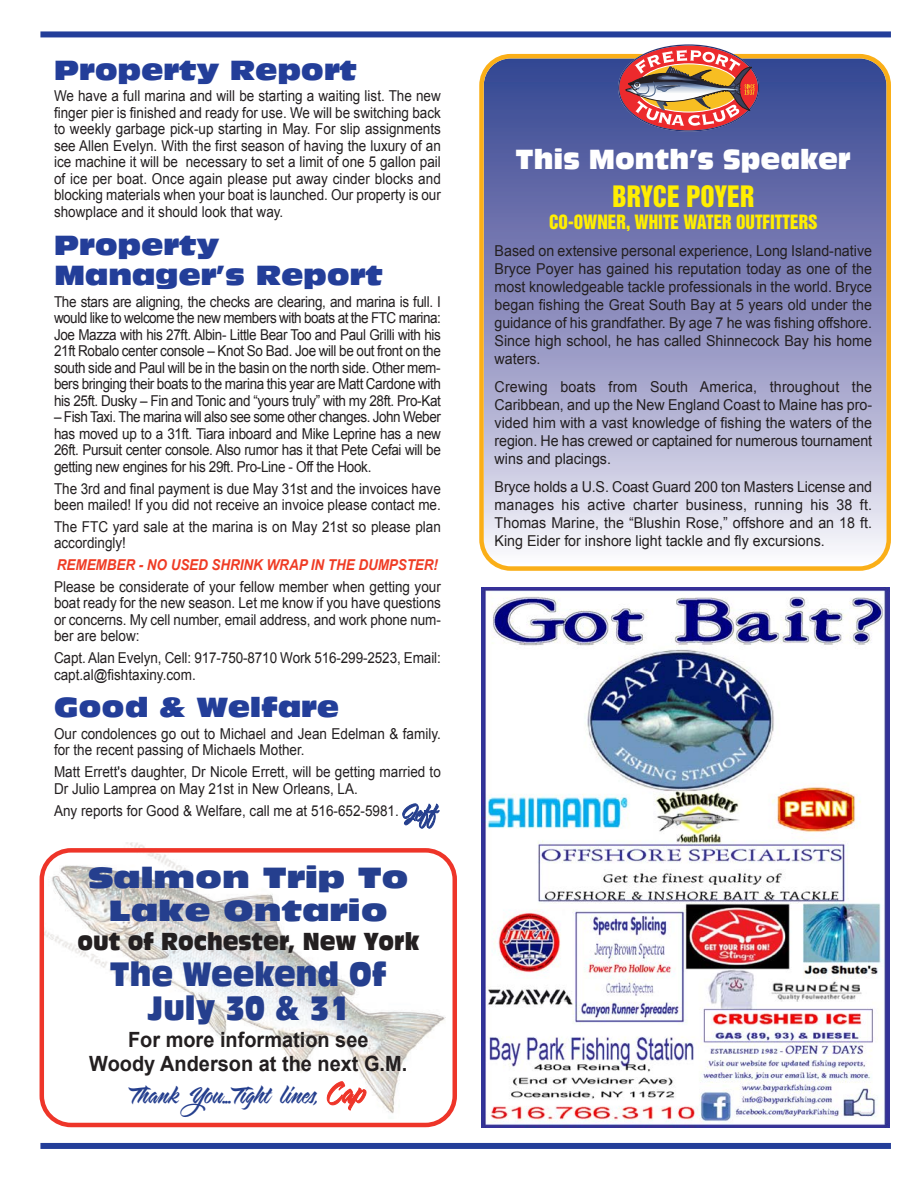
<style>
.page{position:relative;width:918px;height:1188px;background:#fff}
.page>*{position:absolute;margin:0;border:0;box-sizing:border-box;transform-origin:0 0}
.t1{font:33px/33.9px "Antique Olive Std Compact";color:#253f8e;text-align:center;scale:.85 1}
.t2{font:30px "Sarah Script";letter-spacing:-.01em;color:#253f8e;scale:.95 1}
.t3{font:28.5px/32.4px "Antique Olive Nord";color:#253f8e;text-align:center}
.t4{font:27px/29.4px "Antique Olive Nord";color:#233e99;scale:.9 1}
.t5{font:27px "Antique Olive Std Compact";color:#fff;scale:.95 1}
.t6{font:27px "Helvetica Inserat LT Std";color:#ffee01;scale:.95 1}
.t7{font:24px "Antique Olive Std Compact";color:#231f20;scale:.85 1}
.t8{font:700 21px/23.4px "Arial";color:#231f20;text-align:center;scale:.95 1}
.t9{font:18px "Helvetica Inserat LT Std";color:#ffee01;scale:.95 1}
.t10{font:15px/16.5px "Arial";color:#231f20;scale:.9 1}
.t11{font:15px/18px "Arial";color:#231f20;text-align:justify;scale:.95 1}
.t12{font:italic 700 15px "Arial";letter-spacing:-.005em;color:#ef3c25;scale:.9 1}
.s1{font-family:"Sarah Script";font-size:28.5px;color:#253f8e}
.s2{font-size:36px;color:#ee3529}
</style>
<div class="page">
<div style="left:40px;top:31px;width:851px;height:6px;background:#233e99"></div>
<div style="left:40px;top:1143px;width:851px;height:6px;background:#233e99"></div>
<svg style="left:479px;top:54px;width:412px;height:517px;background:#9999bd"></svg>
<svg style="left:618px;top:44px;width:141px;height:88px;background:#b97973"></svg>
<svg style="left:40px;top:848px;width:417px;height:279px"></svg>
<img style="left:481px;top:587px;width:409px;height:541px">
<h3 class="t4" style="left:54px;top:57px;width:338px">Property Report</h3>
<p class="t10" style="left:54px;top:88px;width:431px;text-align:justify">We have a full marina and will be starting a waiting list. The new finger pier is finished and ready for use. We will be switching back to weekly garbage pick-up starting in May. For slip assignments see Allen Evelyn. With the first season of having the luxury of an ice machine it will be necessary to set a limit of one 5 gallon pail of ice per boat. Once again please put away cinder blocks and blocking materials when your boat is launched. Our property is our showplace and it should look that way.</p>
<h3 class="t4" style="left:54px;top:233px;width:367px">Property<br>Manager’s Report</h3>
<p class="t10" style="left:54px;top:293px;width:431px;text-align:justify">The stars are aligning, the checks are clearing, and marina is full. I would like to welcome the new members with boats at the FTC marina:<br>Joe Mazza with his 27ft. Albin- Little Bear Too and Paul Grilli with his 21ft Robalo center console – Knot So Bad. Joe will be out front on the south side and Paul will be in the basin on the north side. Other mem&shy;bers bringing their boats to the marina this year are Matt Cardone with his 25ft. Dusky – Fin and Tonic and “yours truly” with my 28ft. Pro-Kat</p>
<p class="t10" style="left:54px;top:409px;width:431px;text-align:justify">– Fish Taxi. The marina will also see some other changes. John Weber has moved up to a 31ft. Tiara inboard and Mike Leprine has a new 26ft. Pursuit center console. Also rumor has it that Pete Cefai will be getting new engines for his 29ft. Pro-Line - Off the Hook.</p>
<p class="t10" style="left:54px;top:480px;width:431px">The 3rd and final payment is due May 31st and the invoices have been mailed! If you did not receive an invoice please contact me.</p>
<p class="t10" style="left:54px;top:518px;width:431px">The FTC yard sale at the marina is on May 21st so please plan accordingly!</p>
<p class="t12" style="left:57px;top:556px;width:425px">REMEMBER - NO USED SHRINK WRAP IN THE DUMPSTER!</p>
<p class="t10" style="left:54px;top:578px;width:431px;text-align:justify">Please be considerate of your fellow member when getting your boat ready for the new season. Let me know if you have questions or concerns. My cell number, email address, and work phone num&shy;ber are below:</p>
<p class="t10" style="left:54px;top:650px;width:431px">Capt. Alan Evelyn, Cell: 917-750-8710 Work 516-299-2523, Email: capt.al@fishtaxiny.com.</p>
<h3 class="t4" style="left:54px;top:694px;width:319px">Good &amp; Welfare</h3>
<p class="t10" style="left:54px;top:725px;width:431px">Our condolences go out to Michael and Jean Edelman &amp; family. for the recent passing of Michaels Mother.</p>
<p class="t10" style="left:54px;top:764px;width:431px">Matt Errett's daughter, Dr Nicole Errett, will be getting married to<br>Dr Julio Lamprea on May 21st in New Orleans, LA.</p>
<p class="t10" style="left:54px;top:802px;width:428px">Any reports for Good &amp; Welfare, call me at 516-652-5981. <span class="s1">Jeff</span></p>
<h3 class="t3" style="left:88px;top:864px;width:322px">Salmon Trip To<br>Lake Ontario</h3>
<h3 class="t7" style="left:78px;top:932px;width:403px">out of Rochester, New York</h3>
<h1 class="t1" style="left:110px;top:959px;width:327px">The Weekend Of<br>July 30 &amp; 31</h1>
<h3 class="t8" style="left:89px;top:1028px;width:336px">For more information see<br>Woody Anderson at the next G.M.</h3>
<h2 class="t2" style="left:131px;top:1075px;width:250px">Thank You...Tight lines, <span class="s2">Cap</span></h2>
<h3 class="t5" style="left:516px;top:149px;width:355px">This Month’s Speaker</h3>
<h3 class="t6" style="left:612px;top:185px;width:151px">BRYCE POYER</h3>
<p class="t9" style="left:549px;top:214px;width:284px">CO-OWNER, WHITE WATER OUTFITTERS</p>
<p class="t11" style="left:495px;top:242px;width:399px">Based on extensive personal experience, Long Island-native Bryce Poyer has gained his reputation today as one of the most knowledgeable tackle professionals in the world. Bryce began fishing the Great South Bay at 5 years old under the guidance of his grandfather. By age 7 he was fishing offshore.<br>Since high school, he has called Shinnecock Bay his home waters.</p>
<p class="t11" style="left:495px;top:378px;width:399px">Crewing boats from South America, throughout the Caribbean, and up the New England Coast to Maine has pro&shy;vided him with a vast knowledge of fishing the waters of the region. He has crewed or captained for numerous tournament wins and placings.</p>
<p class="t11" style="left:495px;top:478px;width:399px">Bryce holds a U.S. Coast Guard 200 ton Masters License and manages his active charter business, running his 38 ft.<br>Thomas Marine, the “Blushin Rose,” offshore and an 18 ft.<br>King Eider for inshore light tackle and fly excursions.</p>
</div>
